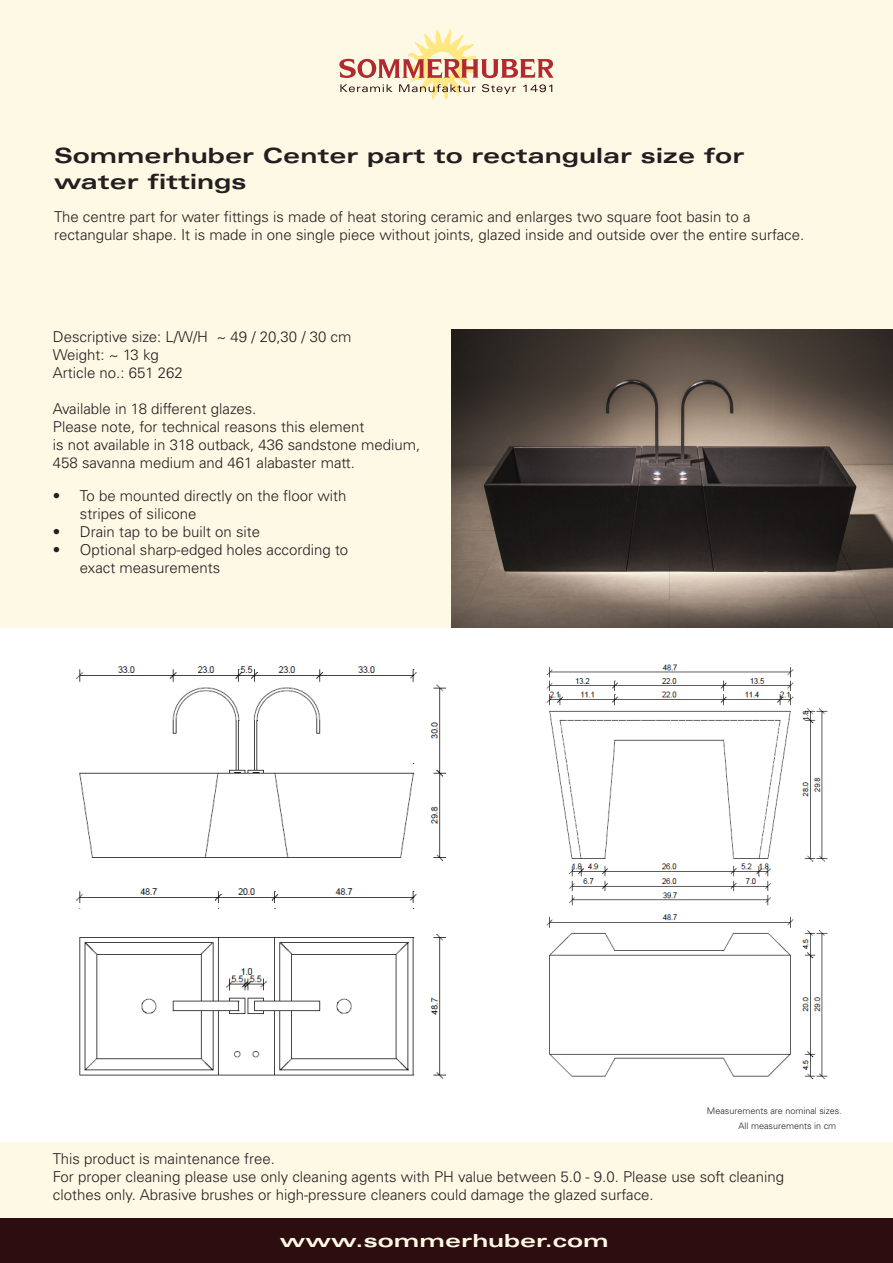
<style>
.page{position:relative;width:893px;height:1263px;background:#fff}
.page>*{position:absolute;margin:0;border:0;box-sizing:border-box;transform-origin:0 0}
.t1{font:700 expanded 21px/25.2px "Univers LT";color:#231f20;scale:1.1 1}
.t2{font:700 expanded 18px "Univers LT";color:#fef9e5;scale:1.2 1}
.t3{font:300 15px/18px "Univers LT";color:#231f20}
.t4{font:300 9px "Univers LT";color:#231f20}
</style>
<div class="page">
<div style="left:0;top:1142px;width:893px;height:76px;background:#fef9e5"></div>
<div style="left:0;top:0;width:893px;height:627px;background:#fef9e5"></div>
<svg style="left:339px;top:29px;width:215px;height:70px"></svg>
<div style="left:0;top:1218px;width:893px;height:45px;background:#2d0d0f"></div>
<img style="left:451px;top:329px;width:442px;height:298px">
<img style="left:76px;top:666px;width:370px;height:413px">
<img style="left:546px;top:664px;width:282px;height:416px">
<h1 class="t1" style="left:54px;top:143px;width:629px">Sommerhuber Center part to rectangular size for water fittings</h1>
<p class="t3" style="left:54px;top:208px;width:752px">The centre part for water fittings is made of heat storing ceramic and enlarges two square foot basin to a rectangular shape. It is made in one single piece without joints, glazed inside and outside over the entire surface.</p>
<p class="t3" style="left:53px;top:327px;width:300px">Descriptive size: L/W/H ~ 49 / 20,30 / 30 cm<br>Weight: ~ 13 kg<br>Article no.: 651 262</p>
<p class="t3" style="left:53px;top:399px;width:369px">Available in 18 different glazes.<br>Please note, for technical reasons this element<br>is not available in 318 outback, 436 sandstone medium, 458 savanna medium and 461 alabaster matt.</p>
<p class="t3" style="left:80px;top:487px;width:268px;text-indent:-27px">• To be mounted directly on the floor with stripes of silicone</p>
<p class="t3" style="left:53px;top:523px;width:209px">• Drain tap to be built on site</p>
<p class="t3" style="left:80px;top:541px;width:270px;text-indent:-27px">• Optional sharp-edged holes according to exact measurements</p>
<p class="t4" style="left:707px;top:1106px;width:136px">Measurements are nominal sizes.</p>
<p class="t4" style="left:739px;top:1120px;width:99px">All measurements in cm</p>
<p class="t3" style="left:53px;top:1149px;width:733px">This product is maintenance free.<br>For proper cleaning please use only cleaning agents with PH value between 5.0 - 9.0. Please use soft cleaning clothes only. Abrasive brushes or high-pressure cleaners could damage the glazed surface.</p>
<p class="t2" style="left:280px;top:1230px;width:275px">www.sommerhuber.com</p>
</div>
